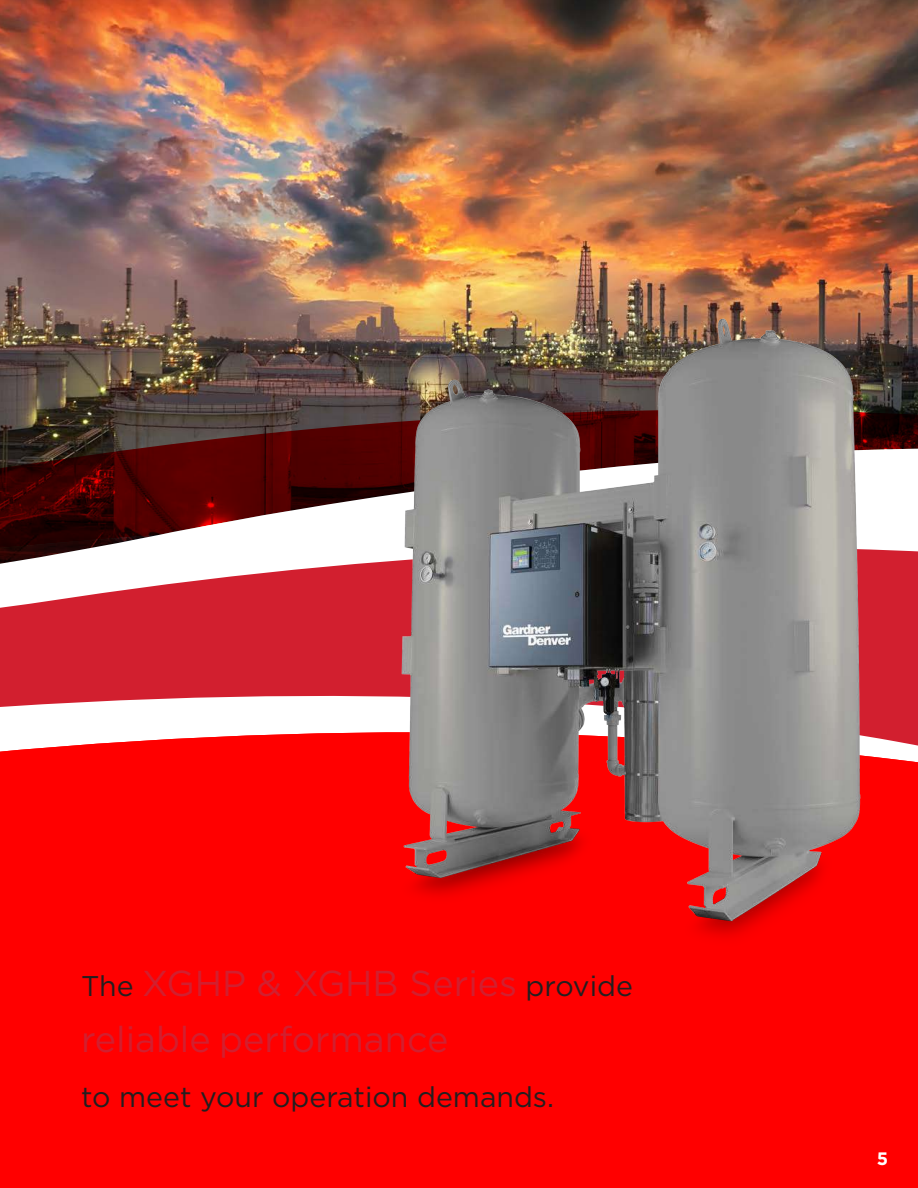
<style>
.page{position:relative;width:918px;height:1188px;background:#fff}
.page>*{position:absolute;margin:0;border:0;box-sizing:border-box;transform-origin:0 0}
.t1{font:36px/55.5px "Gotham";color:#d21f2f}
.t2{font:28.5px "Gotham";color:#231f20}
.t3{font:700 18px "Gotham";color:#fff}
.s1{font-size:28.5px;color:#231f20}
</style>
<div class="page">
<img style="left:0;top:0;width:918px;height:410px">
<div style="left:0;top:646px;width:918px;height:542px;background:#f00"></div>
<svg style="left:0;top:410px;width:258px;height:39px;background:#47372e"></svg>
<svg style="left:0;top:449px;width:258px;height:93px;background:#541514"></svg>
<svg style="left:0;top:542px;width:258px;height:170px;fill:#d21f2f"></svg>
<svg style="left:0;top:712px;width:258px;height:40px;fill:#fff"></svg>
<img style="left:258px;top:263px;width:660px;height:674px">
<p class="t1" style="left:81px;top:957px;width:553px"><span class="s1">The</span> XGHP &amp; XGHB Series <span class="s1">provide </span>reliable performance</p>
<p class="t2" style="left:81px;top:1084px;width:474px">to meet your operation demands.</p>
<p class="t3" style="left:877px;top:1151px;width:13px">5</p>
</div>
